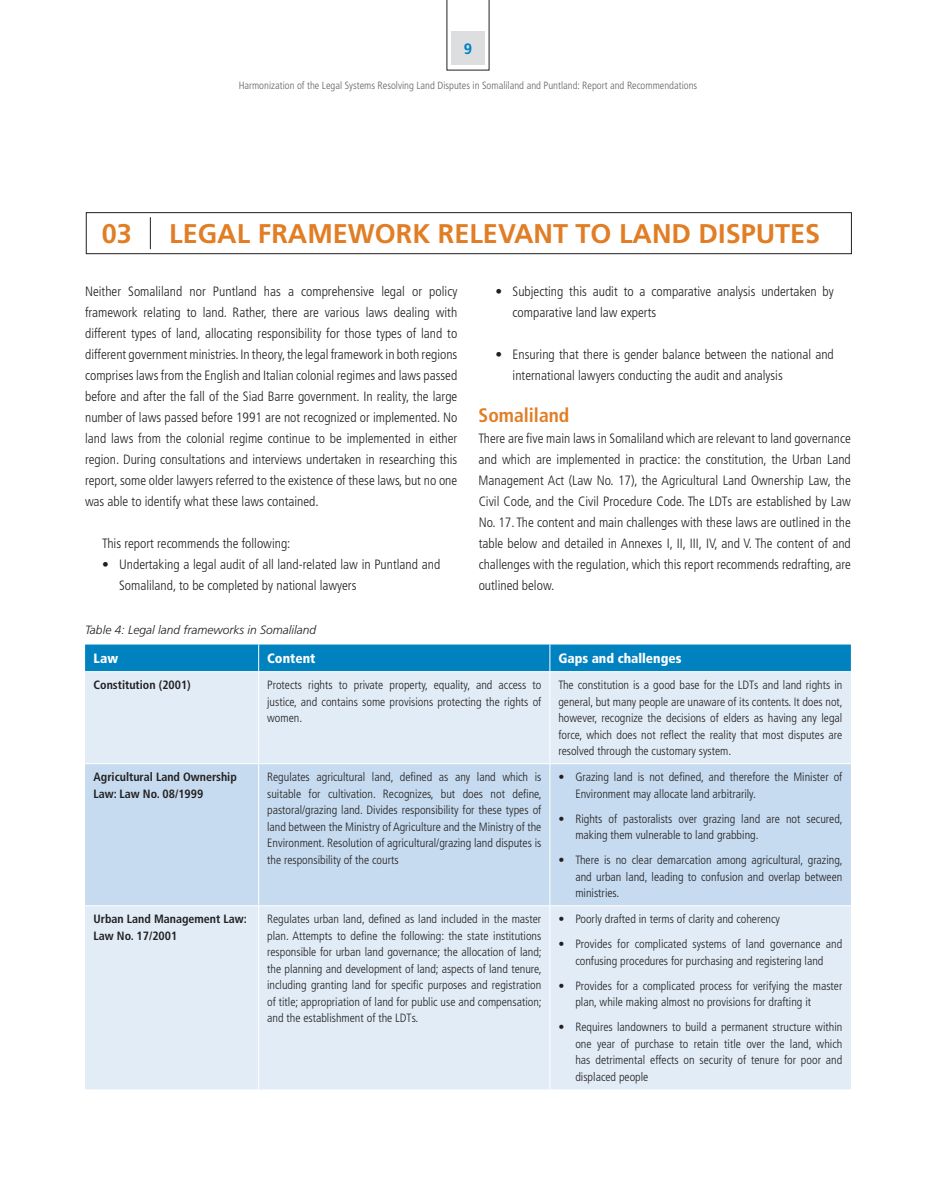
<style>
.page{position:relative;width:936px;height:1191px;background:#fff}
.page>*{position:absolute;margin:0;border:0;box-sizing:border-box;transform-origin:0 0}
.t1{font:700 27px "Frutiger LT Std";color:#e17e25}
.t2{font:700 condensed 19.5px "Frutiger LT Std";color:#e17e25}
.t3{font:700 15px "Frutiger LT Std";color:#0082c0}
.t4{font:300 condensed 13.5px/21px "Frutiger LT Std";color:#231f20}
.t5{font:900 condensed 13.5px "Frutiger LT Std";color:#fff}
.t6{font:300 condensed 12px/16.5px "Frutiger LT Std";color:#231f20;text-align:justify}
.t7{font:700 condensed 12px/16.5px "Frutiger LT Std";color:#231f20}
.t8{font:italic 300 12px "Frutiger LT Std";color:#231f20}
.t9{font:300 condensed 10.5px "Frutiger LT Std";color:#636366}
</style>
<div class="page">
<svg style="left:446px;top:0;width:43px;height:70px"></svg>
<div style="left:451px;top:32px;width:34px;height:33px;background:#dddee0"></div>
<div style="left:86px;top:212px;width:765px;height:42px;border:1px solid #231f20"></div>
<hr style="left:150px;top:217px;width:1px;height:32px;background:#231f20">
<div style="left:85px;top:672px;width:765px;height:417px;background:#e1ecf6"></div>
<div style="left:85px;top:764px;width:765px;height:141px;background:#c6dbef"></div>
<div style="left:85px;top:644px;width:765px;height:27px;background:#0082c0"></div>
<hr style="left:258px;top:672px;width:1px;height:91px;background:#fff">
<hr style="left:549px;top:672px;width:1px;height:91px;background:#fff">
<hr style="left:85px;top:763px;width:174px;height:1px;background:#fff">
<hr style="left:259px;top:763px;width:291px;height:1px;background:#fff">
<hr style="left:258px;top:764px;width:1px;height:141px;background:#fff">
<hr style="left:550px;top:763px;width:300px;height:1px;background:#fff">
<hr style="left:549px;top:764px;width:1px;height:141px;background:#fff">
<hr style="left:85px;top:905px;width:174px;height:1px;background:#fff">
<hr style="left:259px;top:905px;width:291px;height:1px;background:#fff">
<hr style="left:258px;top:906px;width:1px;height:183px;background:#fff">
<hr style="left:550px;top:905px;width:300px;height:1px;background:#fff">
<hr style="left:549px;top:906px;width:1px;height:183px;background:#fff">
<p class="t3" style="left:464px;top:40px;width:10px">9</p>
<p class="t9" style="left:239px;top:79px;width:460px">Harmonization of the Legal Systems Resolving Land Disputes in Somaliland and Puntland: Report and Recommendations</p>
<h1 class="t1" style="left:102px;top:217px;width:32px">03</h1>
<h1 class="t1" style="left:169px;top:217px;width:652px">LEGAL FRAMEWORK RELEVANT TO LAND DISPUTES</h1>
<p class="t4" style="left:85px;top:281px;width:374px;text-align:justify">Neither Somaliland nor Puntland has a comprehensive legal or policy framework relating to land. Rather, there are various laws dealing with different types of land, allocating responsibility for those types of land to different government ministries. In theory, the legal framework in both regions comprises laws from the English and Italian colonial regimes and laws passed before and after the fall of the Siad Barre government. In reality, the large number of laws passed before 1991 are not recognized or implemented. No land laws from the colonial regime continue to be implemented in either region. During consultations and interviews undertaken in researching this report, some older lawyers referred to the existence of these laws, but no one was able to identify what these laws contained.</p>
<p class="t4" style="left:102px;top:533px;width:190px">This report recommends the following:</p>
<p class="t4" style="left:119px;top:554px;width:323px;text-indent:-17px">• Undertaking a legal audit of all land-related law in Puntland and<br>Somaliland, to be completed by national lawyers</p>
<p class="t4" style="left:512px;top:281px;width:323px;text-indent:-17px">• Subjecting this audit to a comparative analysis undertaken by comparative land law experts</p>
<p class="t4" style="left:512px;top:344px;width:323px;text-indent:-17px">• Ensuring that there is gender balance between the national and international lawyers conducting the audit and analysis</p>
<h2 class="t2" style="left:478px;top:404px;width:92px">Somaliland</h2>
<p class="t4" style="left:478px;top:428px;width:374px;text-align:justify">There are five main laws in Somaliland which are relevant to land governance and which are implemented in practice: the constitution, the Urban Land Management Act (Law No. 17), the Agricultural Land Ownership Law, the Civil Code, and the Civil Procedure Code. The LDTs are established by Law No. 17. The content and main challenges with these laws are outlined in the table below and detailed in Annexes I, II, III, IV, and V. The content of and challenges with the regulation, which this report recommends redrafting, are outlined below.</p>
<p class="t8" style="left:85px;top:623px;width:232px">Table 4: Legal land frameworks in Somaliland</p>
<p class="t5" style="left:94px;top:650px;width:26px">Law</p>
<p class="t5" style="left:267px;top:650px;width:50px">Content</p>
<p class="t5" style="left:558px;top:650px;width:125px">Gaps and challenges</p>
<p class="t7" style="left:94px;top:677px;width:99px">Constitution (2001)</p>
<p class="t6" style="left:267px;top:677px;width:276px">Protects rights to private property, equality, and access to justice, and contains some provisions protecting the rights of women.</p>
<p class="t6" style="left:558px;top:677px;width:286px">The constitution is a good base for the LDTs and land rights in general, but many people are unaware of its contents. It does not, however, recognize the decisions of elders as having any legal force, which does not reflect the reality that most disputes are resolved through the customary system.</p>
<p class="t7" style="left:94px;top:769px;width:145px">Agricultural Land Ownership<br>Law: Law No. 08/1999</p>
<p class="t6" style="left:267px;top:769px;width:276px">Regulates agricultural land, defined as any land which is suitable for cultivation. Recognizes, but does not define, pastoral/grazing land. Divides responsibility for these types of land between the Ministry of Agriculture and the Ministry of the Environment. Resolution of agricultural/grazing land disputes is the responsibility of the courts</p>
<p class="t6" style="left:575px;top:769px;width:268px;text-indent:-17px">• Grazing land is not defined, and therefore the Minister of<br>Environment may allocate land arbitrarily.</p>
<p class="t6" style="left:575px;top:810px;width:269px;text-indent:-17px">• Rights of pastoralists over grazing land are not secured, making them vulnerable to land grabbing.</p>
<p class="t6" style="left:575px;top:852px;width:269px;text-indent:-17px">• There is no clear demarcation among agricultural, grazing, and urban land, leading to confusion and overlap between ministries.</p>
<p class="t7" style="left:94px;top:911px;width:155px">Urban Land Management Law:<br>Law No. 17/2001</p>
<p class="t6" style="left:267px;top:911px;width:276px">Regulates urban land, defined as land included in the master plan. Attempts to define the following: the state institutions responsible for urban land governance; the allocation of land; the planning and development of land; aspects of land tenure, including granting land for specific purposes and registration of title; appropriation of land for public use and compensation; and the establishment of the LDTs.</p>
<p class="t6" style="left:558px;top:911px;width:223px">• Poorly drafted in terms of clarity and coherency</p>
<p class="t6" style="left:558px;top:936px;width:285px;text-align:center">• Provides for complicated systems of land governance and confusing procedures for purchasing and registering land</p>
<p class="t6" style="left:575px;top:977px;width:268px;text-indent:-17px">• Provides for a complicated process for verifying the master plan, while making almost no provisions for drafting it</p>
<p class="t6" style="left:575px;top:1019px;width:268px;text-indent:-17px">• Requires landowners to build a permanent structure within one year of purchase to retain title over the land, which has detrimental effects on security of tenure for poor and displaced people</p>
</div>
